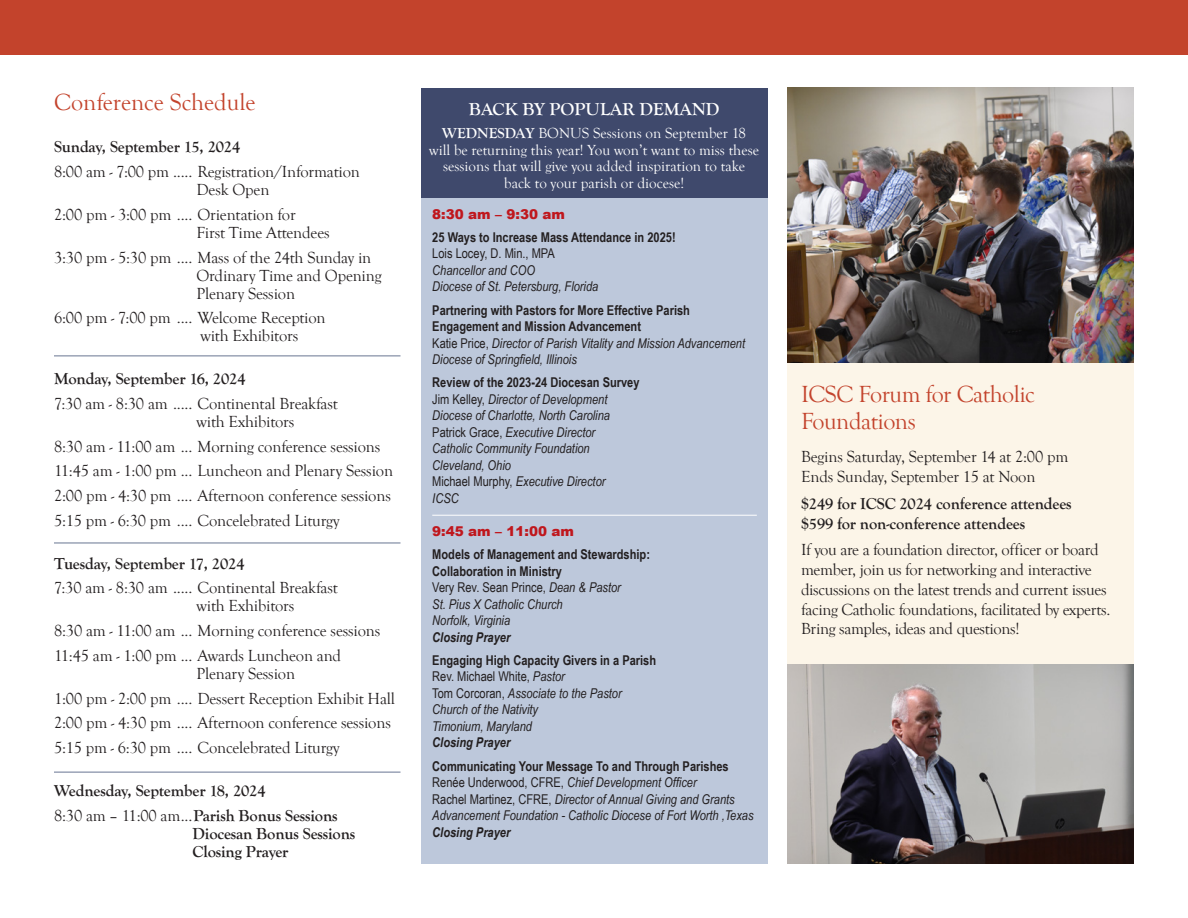
<style>
.page{position:relative;width:1188px;height:918px;background:#fff}
.page>*{position:absolute;margin:0;border:0;box-sizing:border-box;transform-origin:0 0}
.t1{font:24px/27px "Goudy Old Style T";letter-spacing:-.02em;color:#c3432c}
.t2{font:24px "Goudy Old Style T";color:#c3432c}
.t3{font:700 18px "Goudy Old Style T";color:#fff}
.t4{font:16.5px/18px "Goudy Old Style T";letter-spacing:-.01em;color:#231f20}
.t5{font:700 16.5px/18px "Goudy Old Style T";letter-spacing:-.01em;color:#231f20}
.t6{font:15px/16.5px "Goudy Old Style T";color:#fff;text-align:center}
.t7{font:italic 13.5px "Arial Narrow";color:#231f20}
.t8{font:700 13.5px/16.5px "Arial Narrow";color:#231f20}
.t9{font:13.5px "Arial Narrow";color:#231f20}
.t10{font:italic 700 13.5px "Arial Narrow";color:#231f20}
.t11{font:900 13.5px "Arial";color:#c0171d}
.s1{font-weight:400}
.s2{font-weight:700}
.s3{font-style:normal}
.s4{font-style:italic}
</style>
<div class="page">
<div style="left:0;top:0;width:1188px;height:54px;background:#c3432c"></div>
<div style="left:788px;top:265px;width:346px;height:599px;background:#fcf5e8"></div>
<img style="left:788px;top:665px;width:346px;height:199px">
<img style="left:788px;top:88px;width:346px;height:275px">
<hr style="left:54px;top:356px;width:346px;height:1px;background:#687592">
<hr style="left:54px;top:543px;width:346px;height:1px;background:#687592">
<hr style="left:54px;top:772px;width:346px;height:1px;background:#687592">
<div style="left:421px;top:149px;width:346px;height:715px;background:#bdc8db"></div>
<hr style="left:432px;top:515px;width:325px;height:1px;background:#fff">
<div style="left:421px;top:88px;width:346px;height:110px;background:#3f496c"></div>
<p class="t2" style="left:54px;top:89px;width:203px">Conference Schedule</p>
<p class="t5" style="left:54px;top:138px;width:188px">Sunday, September 15, 2024</p>
<p class="t4" style="left:197px;top:163px;width:165px;text-indent:-143px">8:00 am - 7:00 pm ..... Registration/Information<br>Desk Open</p>
<p class="t4" style="left:197px;top:206px;width:135px;text-indent:-143px">2:00 pm - 3:00 pm .... Orientation for<br>First Time Attendees</p>
<p class="t4" style="left:197px;top:248px;width:187px;text-indent:-143px">3:30 pm - 5:30 pm .... Mass of the 24th Sunday in<br>Ordinary Time and Opening<br>Plenary Session</p>
<p class="t4" style="left:201px;top:309px;width:127px;text-indent:-147px">6:00 pm - 7:00 pm .... Welcome Reception with Exhibitors</p>
<p class="t5" style="left:54px;top:370px;width:193px">Monday, September 16, 2024</p>
<p class="t4" style="left:197px;top:395px;width:143px;text-indent:-143px">7:30 am - 8:30 am ..... Continental Breakfast with Exhibitors</p>
<p class="t4" style="left:54px;top:437px;width:328px">8:30 am - 11:00 am ... Morning conference sessions</p>
<p class="t4" style="left:54px;top:462px;width:341px">11:45 am - 1:00 pm ... Luncheon and Plenary Session</p>
<p class="t4" style="left:54px;top:487px;width:338px">2:00 pm - 4:30 pm .... Afternoon conference sessions</p>
<p class="t4" style="left:54px;top:512px;width:287px">5:15 pm - 6:30 pm .... Concelebrated Liturgy</p>
<p class="t5" style="left:54px;top:554px;width:192px">Tuesday, September 17, 2024</p>
<p class="t4" style="left:197px;top:579px;width:143px;text-indent:-143px">7:30 am - 8:30 am ..... Continental Breakfast with Exhibitors</p>
<p class="t4" style="left:54px;top:622px;width:328px">8:30 am - 11:00 am ... Morning conference sessions</p>
<p class="t4" style="left:197px;top:647px;width:146px;text-indent:-143px">11:45 am - 1:00 pm ... Awards Luncheon and<br>Plenary Session</p>
<p class="t4" style="left:54px;top:689px;width:343px">1:00 pm - 2:00 pm .... Dessert Reception Exhibit Hall</p>
<p class="t4" style="left:54px;top:714px;width:338px">2:00 pm - 4:30 pm .... Afternoon conference sessions</p>
<p class="t4" style="left:54px;top:739px;width:287px">5:15 pm - 6:30 pm .... Concelebrated Liturgy</p>
<p class="t5" style="left:54px;top:782px;width:213px">Wednesday, September 18, 2024</p>
<p class="t5" style="left:193px;top:806px;width:164px;text-indent:-139px"><span class="s1">8:30 am – 11:00 am...</span>Parish Bonus Sessions<br>Diocesan Bonus Sessions</p>
<p class="t5" style="left:193px;top:842px;width:97px">Closing Prayer</p>
<p class="t3" style="left:469px;top:99px;width:252px">BACK BY POPULAR DEMAND</p>
<p class="t6" style="left:429px;top:126px;width:331px"><span class="s2">WEDNESDAY</span> BONUS Sessions on September 18<br>will be returning this year! You won’t want to miss these sessions that will give you added inspiration to take back to your parish or diocese!</p>
<p class="t11" style="left:432px;top:204px;width:134px">8:30 am – 9:30 am</p>
<p class="t8" style="left:432px;top:228px;width:245px">25 Ways to Increase Mass Attendance in 2025!</p>
<p class="t9" style="left:432px;top:244px;width:124px">Lois Locey, D. Min., MPA</p>
<p class="t7" style="left:432px;top:261px;width:104px">Chancellor and COO</p>
<p class="t7" style="left:432px;top:277px;width:168px">Diocese of St. Petersburg, Florida</p>
<p class="t8" style="left:432px;top:301px;width:259px">Partnering with Pastors for More Effective Parish<br>Engagement and Mission Advancement</p>
<p class="t7" style="left:432px;top:333px;width:314px"><span class="s3">Katie Price,</span> Director of Parish Vitality and Mission Advancement</p>
<p class="t7" style="left:432px;top:350px;width:146px">Diocese of Springfield, Illinois</p>
<p class="t8" style="left:432px;top:374px;width:209px">Review of the 2023-24 Diocesan Survey</p>
<p class="t7" style="left:432px;top:390px;width:177px"><span class="s3">Jim Kelley,</span> Director of Development</p>
<p class="t7" style="left:432px;top:406px;width:179px">Diocese of Charlotte, North Carolina</p>
<p class="t7" style="left:432px;top:423px;width:165px"><span class="s3">Patrick Grace,</span> Executive Director</p>
<p class="t7" style="left:432px;top:439px;width:159px">Catholic Community Foundation</p>
<p class="t7" style="left:432px;top:456px;width:80px">Cleveland, Ohio</p>
<p class="t7" style="left:432px;top:472px;width:175px"><span class="s3">Michael Murphy,</span> Executive Director</p>
<p class="t7" style="left:432px;top:489px;width:28px">ICSC</p>
<p class="t11" style="left:432px;top:521px;width:143px">9:45 am – 11:00 am</p>
<p class="t8" style="left:432px;top:545px;width:219px">Models of Management and Stewardship:<br>Collaboration in Ministry</p>
<p class="t9" style="left:432px;top:577px;width:190px">Very Rev. Sean Prince, <span class="s4">Dean &amp; Pastor</span></p>
<p class="t7" style="left:432px;top:594px;width:132px">St. Pius X Catholic Church</p>
<p class="t7" style="left:432px;top:611px;width:79px">Norfolk, Virginia</p>
<p class="t10" style="left:432px;top:627px;width:80px">Closing Prayer</p>
<p class="t8" style="left:432px;top:651px;width:225px">Engaging High Capacity Givers in a Parish</p>
<p class="t9" style="left:432px;top:667px;width:134px">Rev. Michael White, <span class="s4">Pastor</span></p>
<p class="t7" style="left:432px;top:684px;width:191px"><span class="s3">Tom Corcoran,</span> Associate to the Pastor</p>
<p class="t7" style="left:432px;top:700px;width:107px">Church of the Nativity</p>
<p class="t7" style="left:432px;top:717px;width:101px">Timonium, Maryland</p>
<p class="t10" style="left:432px;top:732px;width:80px">Closing Prayer</p>
<p class="t8" style="left:432px;top:757px;width:298px">Communicating Your Message To and Through Parishes</p>
<p class="t7" style="left:432px;top:773px;width:266px"><span class="s3">Renée Underwood, CFRE,</span> Chief Development Officer</p>
<p class="t7" style="left:432px;top:789px;width:304px"><span class="s3">Rachel Martinez, CFRE,</span> Director of Annual Giving and Grants</p>
<p class="t7" style="left:432px;top:806px;width:323px">Advancement Foundation - Catholic Diocese of Fort Worth ,Texas</p>
<p class="t10" style="left:432px;top:822px;width:80px">Closing Prayer</p>
<p class="t1" style="left:801px;top:381px;width:235px">ICSC Forum for Catholic<br>Foundations</p>
<p class="t4" style="left:801px;top:448px;width:269px;line-height:19.8px">Begins Saturday, September 14 at 2:00 pm<br>Ends Sunday, September 15 at Noon</p>
<p class="t5" style="left:801px;top:495px;width:272px">$249 for ICSC 2024 conference attendees</p>
<p class="t5" style="left:801px;top:514px;width:226px">$599 for non-conference attendees</p>
<p class="t4" style="left:801px;top:540px;width:311px;line-height:19.8px">If you are a foundation director, officer or board member, join us for networking and interactive discussions on the latest trends and current issues facing Catholic foundations, facilitated by experts.<br>Bring samples, ideas and questions!</p>
</div>
